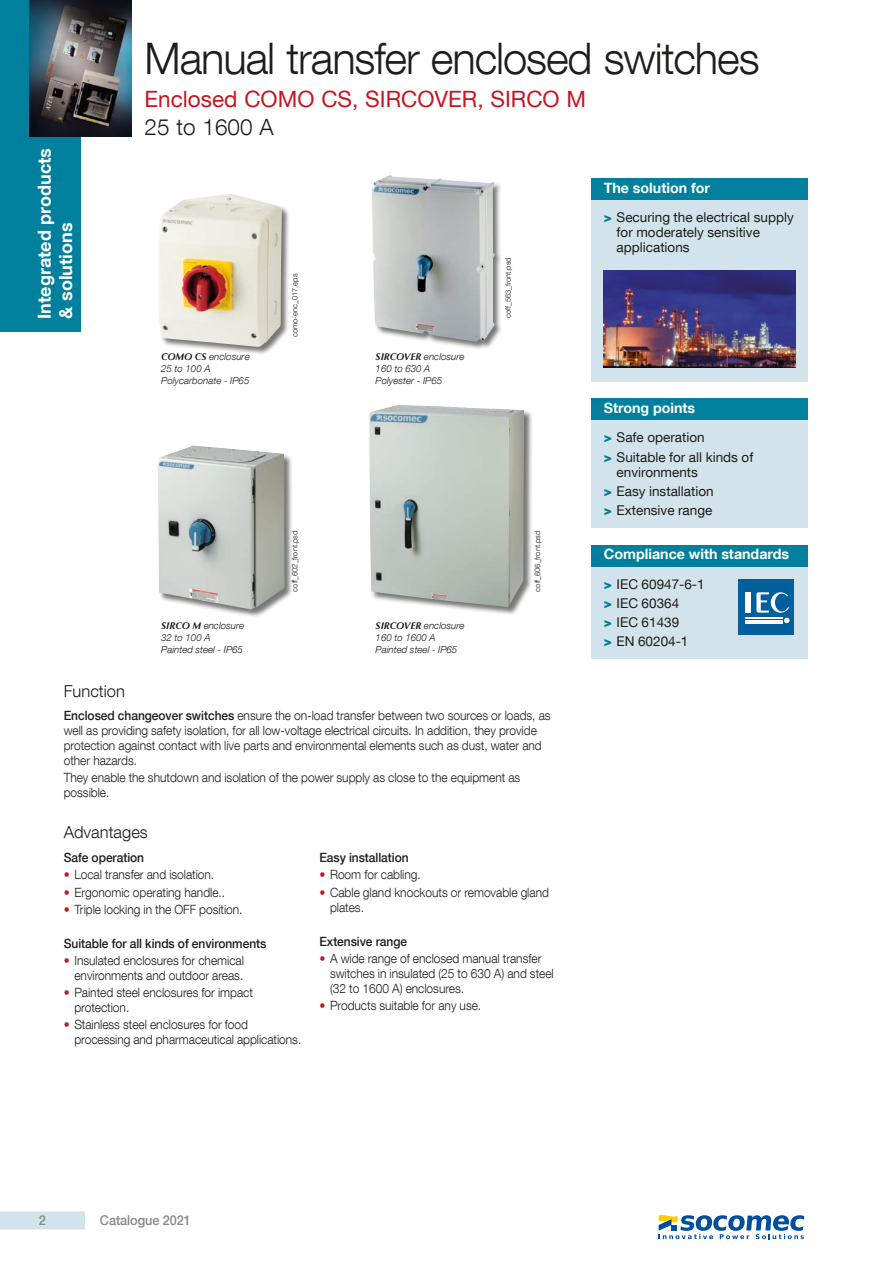
<style>
.page{position:relative;width:893px;height:1263px;background:#fff}
.page>*{position:absolute;margin:0;border:0;box-sizing:border-box;transform-origin:0 0}
.t1{font:300 43.5px "Helvetica Neue LT Com";letter-spacing:-.025em;color:#1d1d1b}
.t2{font:22.5px "Helvetica Neue LT Com";color:#c61621}
.t3{font:300 22.5px "Helvetica Neue LT Com";color:#1d1d1b}
.t4{font:700 18px/21.6px "Helvetica Neue LT Com";color:#fff}
.t5{font:300 16.5px "Helvetica Neue LT Com";color:#1d1d1b}
.t6{font:700 14.25px "Helvetica Neue LT Com";color:#fff}
.t7{font:13.5px/19.2px "Helvetica Neue LT Com";color:#1d1d1b}
.t8{font:500 13.5px "Helvetica Neue LT Com";letter-spacing:-.005em;color:#878787;scale:.94 1}
.t9{font:300 12.75px/15px "Helvetica Neue LT Com";letter-spacing:-.005em;color:#1d1d1b;scale:.94 1}
.t10{font:500 12.75px "Helvetica Neue LT Com";letter-spacing:-.005em;color:#1d1d1b;scale:.94 1}
.t11{font:italic 300 9.75px/11.7px "Helvetica Neue LT Com";color:#1d1d1b}
.t12{font:300 7.5px "Helvetica Neue LT Com";color:#1d1d1b}
.s1{font-family:"Optima LT Std";font-weight:700}
.s2{font-weight:900;color:#00809d}
.s3{font-weight:500}
.s4{color:#c61621}
</style>
<div class="page">
<div style="left:0;top:0;width:81px;height:332px;background:#00809d"></div>
<div style="left:0;top:1211px;width:85px;height:18px;background:#d2e3ec"></div>
<img style="left:30px;top:0;width:102px;height:136px">
<div style="left:591px;top:420px;width:217px;height:108px;background:#d2e3ec"></div>
<div style="left:591px;top:399px;width:217px;height:21px;background:#00809d"></div>
<div style="left:591px;top:200px;width:217px;height:182px;background:#d2e3ec"></div>
<div style="left:591px;top:179px;width:217px;height:21px;background:#00809d"></div>
<img style="left:604px;top:270px;width:191px;height:97px">
<div style="left:591px;top:566px;width:217px;height:93px;background:#d2e3ec"></div>
<div style="left:591px;top:545px;width:217px;height:21px;background:#00809d"></div>
<div style="left:739px;top:579px;width:55px;height:55px;background:#005f9c"></div>
<hr style="left:745px;top:618px;width:37px;height:1px;background:#fff">
<hr style="left:745px;top:620px;width:37px;height:1px;background:#fff">
<hr style="left:745px;top:622px;width:37px;height:1px;background:#fff">
<div style="left:745px;top:592px;width:5px;height:21px;background:#fff"></div>
<svg style="left:756px;top:592px;width:33px;height:31px"></svg>
<div style="left:371px;top:175px;width:132px;height:175px;background:#1d1d1b;opacity:.6"></div>
<img style="left:372px;top:175px;width:123px;height:167px">
<div style="left:157px;top:445px;width:137px;height:173px;background:#1d1d1b;opacity:.6"></div>
<img style="left:158px;top:445px;width:127px;height:164px">
<div style="left:369px;top:405px;width:164px;height:210px;background:#1d1d1b;opacity:.6"></div>
<img style="left:369px;top:405px;width:155px;height:202px">
<div style="left:158px;top:194px;width:132px;height:162px;background:#1d1d1b;opacity:.6"></div>
<img style="left:158px;top:194px;width:124px;height:153px">
<svg style="left:659px;top:1215px;width:145px;height:24px"></svg>
<h3 class="t4" style="left:33px;top:319px;width:172px;rotate:-90deg">Integrated products &amp; solutions</h3>
<p class="t5" style="left:64px;top:681px;width:63px">Function</p>
<h1 class="t1" style="left:145px;top:32px;width:617px">Manual transfer enclosed switches</h1>
<h2 class="t2" style="left:145px;top:85px;width:443px">Enclosed COMO CS, SIRCOVER, SIRCO M</h2>
<h2 class="t3" style="left:145px;top:113px;width:131px">25 to 1600 A</h2>
<p class="t6" style="left:604px;top:179px;width:108px">The solution for</p>
<p class="t11" style="left:161px;top:351px;width:90px"><span class="s1">COMO CS</span> enclosure<br>25 to 100 A<br>Polycarbonate - IP65</p>
<p class="t12" style="left:290px;top:337px;width:65px;rotate:-90deg">como-enc_017.eps</p>
<p class="t11" style="left:376px;top:351px;width:90px"><span class="s1">SIRCOVER</span> enclosure<br>160 to 630 A<br>Polyester - IP65</p>
<p class="t12" style="left:503px;top:318px;width:62px;rotate:-90deg">coff_563_front.psd</p>
<p class="t12" style="left:290px;top:591px;width:62px;rotate:-90deg">coff_602_front.psd</p>
<p class="t12" style="left:533px;top:591px;width:62px;rotate:-90deg">coff_606_front.psd</p>
<p class="t11" style="left:161px;top:620px;width:85px"><span class="s1">SIRCO M</span> enclosure<br>32 to 100 A<br>Painted steel - IP65</p>
<p class="t11" style="left:376px;top:620px;width:90px"><span class="s1">SIRCOVER</span> enclosure<br>160 to 1600 A<br>Painted steel - IP65</p>
<p class="t7" style="left:617px;top:210px;width:179px;line-height:15px;text-indent:-13px"><span class="s2">&gt;</span> Securing the electrical supply for moderately sensitive applications</p>
<p class="t6" style="left:604px;top:399px;width:93px">Strong points</p>
<p class="t7" style="left:604px;top:428px;width:151px"><span class="s2">&gt;</span> Safe operation<br><span class="s2">&gt;</span> Suitable for all kinds of</p>
<p class="t7" style="left:604px;top:462px;width:111px;text-align:center">environments<br><span class="s2">&gt;</span> Easy installation <span class="s2">&gt;</span> Extensive range</p>
<p class="t6" style="left:604px;top:545px;width:187px">Compliance with standards</p>
<p class="t7" style="left:604px;top:574px;width:102px"><span class="s2">&gt;</span> IEC 60947-6-1 <span class="s2">&gt;</span> IEC 60364<br><span class="s2">&gt;</span> IEC 61439<br><span class="s2">&gt;</span> EN 60204-1</p>
<p class="t9" style="left:64px;top:707px;width:519px"><span class="s3">Enclosed changeover switches</span> ensure the on-load transfer between two sources or loads, as well as providing safety isolation, for all low-voltage electrical circuits. In addition, they provide protection against contact with live parts and environmental elements such as dust, water and other hazards.</p>
<p class="t9" style="left:64px;top:769px;width:487px">They enable the shutdown and isolation of the power supply as close to the equipment as possible.</p>
<p class="t5" style="left:64px;top:822px;width:86px">Advantages</p>
<p class="t10" style="left:64px;top:850px;width:87px">Safe operation</p>
<p class="t9" style="left:64px;top:867px;width:162px"><span class="s4">•</span> Local transfer and isolation.</p>
<p class="t9" style="left:64px;top:884px;width:173px"><span class="s4">•</span> Ergonomic operating handle..</p>
<p class="t9" style="left:64px;top:901px;width:192px"><span class="s4">•</span> Triple locking in the OFF position.</p>
<p class="t10" style="left:64px;top:936px;width:217px">Suitable for all kinds of environments</p>
<p class="t9" style="left:64px;top:953px;width:193px;text-align:right"><span class="s4">•</span> Insulated enclosures for chemical environments and outdoor areas.</p>
<p class="t9" style="left:74px;top:985px;width:191px;text-indent:-11px"><span class="s4">•</span> Painted steel enclosures for impact protection.</p>
<p class="t9" style="left:74px;top:1017px;width:243px;text-indent:-11px"><span class="s4">•</span> Stainless steel enclosures for food processing and pharmaceutical applications.</p>
<p class="t10" style="left:319px;top:850px;width:96px">Easy installation</p>
<p class="t9" style="left:319px;top:867px;width:109px"><span class="s4">•</span> Room for cabling.</p>
<p class="t9" style="left:330px;top:884px;width:234px;text-indent:-11px"><span class="s4">•</span> Cable gland knockouts or removable gland plates.</p>
<p class="t10" style="left:319px;top:934px;width:95px">Extensive range</p>
<p class="t9" style="left:330px;top:951px;width:240px;text-indent:-11px"><span class="s4">•</span> A wide range of enclosed manual transfer switches in insulated (25 to 630 A) and steel (32 to 1600 A) enclosures.</p>
<p class="t9" style="left:319px;top:998px;width:174px"><span class="s4">•</span> Products suitable for any use.</p>
<p class="t8" style="left:39px;top:1212px;width:9px">2</p>
<p class="t8" style="left:100px;top:1212px;width:98px">Catalogue 2021</p>
</div>
